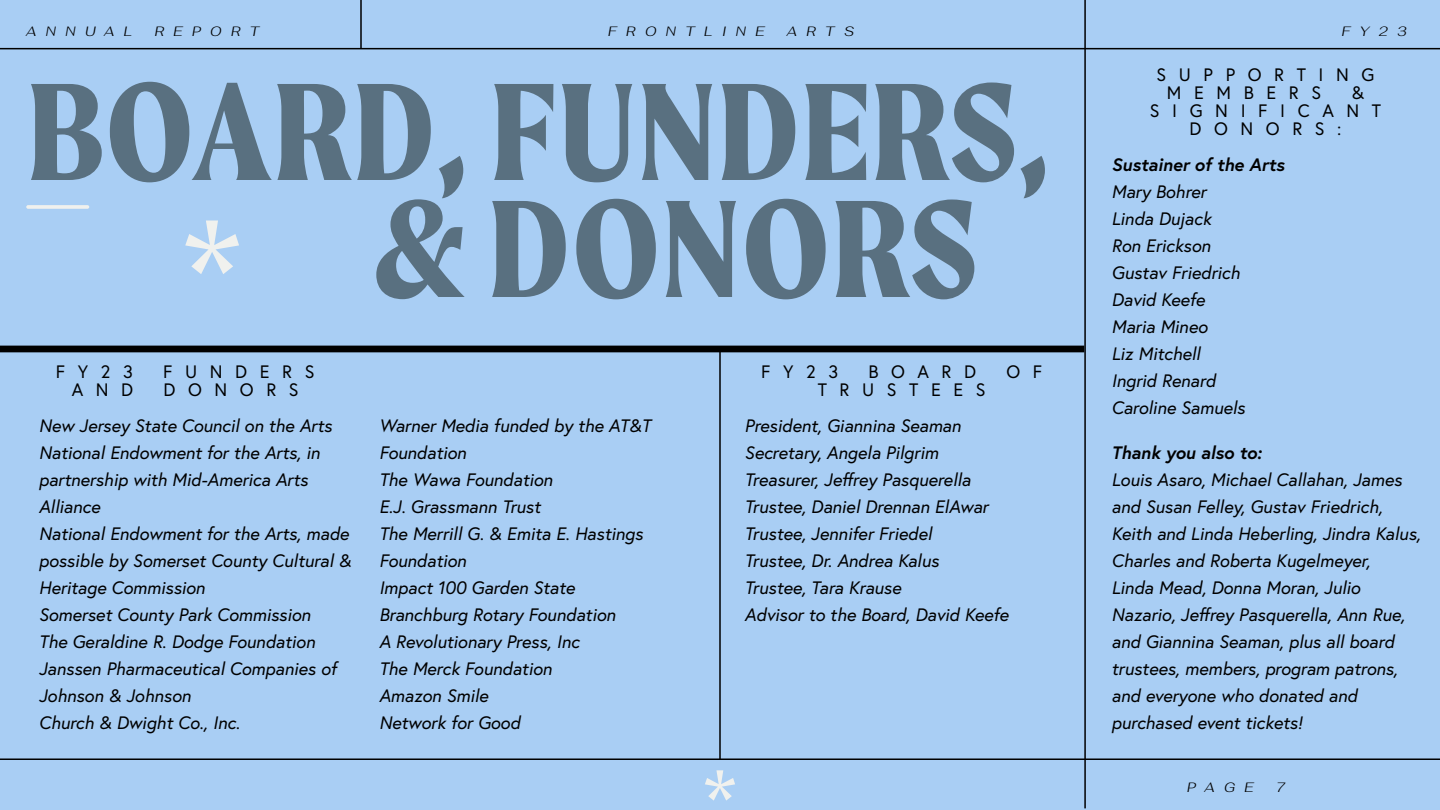
<style>
.page{position:relative;width:1440px;height:810px;background:#a9cef4}
.page>*{position:absolute;margin:0;border:0;box-sizing:border-box;transform-origin:0 0}
.Heading{font:700 147.75px "Moret";color:#597080}
.Body{font:italic 18px/27px "Europa";color:#000}
.t1{font:18px/18px "Europa";letter-spacing:.7em;color:#000}
.Body-2{font:italic 700 18px "Europa";color:#000}
.Subheading{font:italic 300 13.5px "Fahkwang";letter-spacing:.7em;color:#000}
</style>
<div class="page">
<svg style="left:185px;top:220px;width:54px;height:54px"></svg>
<hr style="left:0;top:48px;width:1440px;height:1px;background:#000">
<hr style="left:360px;top:0;width:2px;height:49px;background:#000">
<hr style="left:719px;top:349px;width:2px;height:410px;background:#000">
<div style="left:0;top:346px;width:1084px;height:6px;background:#000"></div>
<hr style="left:0;top:758px;width:1440px;height:2px;background:#000">
<hr style="left:1084px;top:0;width:2px;height:808px;background:#000">
<svg style="left:705px;top:770px;width:30px;height:31px"></svg>
<hr style="left:26px;top:205px;width:63px;height:4px;background:#f0f1ee;border-radius:2px">
<p class="Subheading" style="left:26px;top:20px;width:108px">ANNUAL</p>
<p class="Subheading" style="left:155px;top:20px;width:106px">REPORT</p>
<p class="Subheading" style="left:608px;top:20px;width:158px">FRONTLINE</p>
<p class="Subheading" style="left:787px;top:20px;width:69px">ARTS</p>
<p class="Subheading" style="left:1342px;top:20px;width:66px">FY23</p>
<p class="Heading" style="left:26px;top:45px;width:1025px">BOARD, FUNDERS,</p>
<p class="Heading" style="left:374px;top:162px;width:606px">&amp; DONORS</p>
<p class="t1" style="left:56px;top:362px;width:79px">FY23</p>
<p class="t1" style="left:163px;top:362px;width:153px">FUNDERS</p>
<p class="t1" style="left:72px;top:380px;width:63px">AND</p>
<p class="t1" style="left:164px;top:380px;width:137px">DONORS</p>
<p class="Body" style="left:39px;top:412px;width:295px">New Jersey State Council on the Arts</p>
<p class="Body" style="left:39px;top:439px;width:283px">National Endowment for the Arts, in partnership with Mid-America Arts<br>Alliance</p>
<p class="Body" style="left:39px;top:520px;width:314px;text-align:justify">National Endowment for the Arts, made possible by Somerset County Cultural &amp; Heritage Commission</p>
<p class="Body" style="left:39px;top:601px;width:273px">Somerset County Park Commission</p>
<p class="Body" style="left:39px;top:628px;width:278px">The Geraldine R. Dodge Foundation</p>
<p class="Body" style="left:39px;top:655px;width:299px">Janssen Pharmaceutical Companies of<br>Johnson &amp; Johnson</p>
<p class="Body" style="left:39px;top:709px;width:203px">Church &amp; Dwight Co., Inc.</p>
<p class="Body" style="left:379px;top:412px;width:273px">Warner Media funded by the AT&amp;T<br>Foundation</p>
<p class="Body" style="left:379px;top:466px;width:175px">The Wawa Foundation</p>
<p class="Body" style="left:379px;top:493px;width:163px">E.J. Grassmann Trust</p>
<p class="Body" style="left:379px;top:520px;width:266px">The Merrill G. &amp; Emita E. Hastings<br>Foundation</p>
<p class="Body" style="left:379px;top:574px;width:198px">Impact 100 Garden State</p>
<p class="Body" style="left:379px;top:601px;width:238px">Branchburg Rotary Foundation</p>
<p class="Body" style="left:379px;top:628px;width:202px">A Revolutionary Press, Inc</p>
<p class="Body" style="left:379px;top:655px;width:174px">The Merck Foundation</p>
<p class="Body" style="left:379px;top:682px;width:111px">Amazon Smile</p>
<p class="Body" style="left:379px;top:709px;width:143px">Network for Good</p>
<p class="t1" style="left:761px;top:362px;width:79px">FY23</p>
<p class="t1" style="left:868px;top:362px;width:109px">BOARD</p>
<p class="t1" style="left:1006px;top:362px;width:37px">O F</p>
<p class="t1" style="left:818px;top:380px;width:169px">TRUSTEES</p>
<p class="Body" style="left:745px;top:412px;width:218px">President, Giannina Seaman</p>
<p class="Body" style="left:745px;top:439px;width:195px">Secretary, Angela Pilgrim</p>
<p class="Body" style="left:745px;top:466px;width:228px">Treasurer, Jeffrey Pasquerella</p>
<p class="Body" style="left:745px;top:493px;width:245px">Trustee, Daniel Drennan ElAwar</p>
<p class="Body" style="left:745px;top:520px;width:189px">Trustee, Jennifer Friedel</p>
<p class="Body" style="left:745px;top:547px;width:196px">Trustee, Dr. Andrea Kalus</p>
<p class="Body" style="left:745px;top:574px;width:158px">Trustee, Tara Krause</p>
<p class="Body" style="left:745px;top:601px;width:265px">Advisor to the Board, David Keefe</p>
<p class="t1" style="left:1167px;top:65px;width:209px;text-indent:-10px">SUPPORTING<br>MEMBERS</p>
<p class="t1" style="left:1351px;top:83px;width:14px">&amp;</p>
<p class="t1" style="left:1150px;top:101px;width:233px">SIGNIFICANT</p>
<p class="t1" style="left:1190px;top:119px;width:153px">DONORS:</p>
<p class="Body-2" style="left:1112px;top:152px;width:175px">Sustainer of the Arts</p>
<p class="Body" style="left:1112px;top:178px;width:96px">Mary Bohrer</p>
<p class="Body" style="left:1112px;top:205px;width:101px">Linda Dujack</p>
<p class="Body" style="left:1112px;top:232px;width:100px">Ron Erickson</p>
<p class="Body" style="left:1112px;top:259px;width:130px">Gustav Friedrich</p>
<p class="Body" style="left:1112px;top:286px;width:95px">David Keefe</p>
<p class="Body" style="left:1112px;top:313px;width:97px">Maria Mineo</p>
<p class="Body" style="left:1112px;top:340px;width:90px">Liz Mitchell</p>
<p class="Body" style="left:1112px;top:367px;width:106px">Ingrid Renard</p>
<p class="Body" style="left:1112px;top:394px;width:135px">Caroline Samuels</p>
<p class="Body-2" style="left:1112px;top:440px;width:152px">Thank you also to:</p>
<p class="Body" style="left:1112px;top:466px;width:311px">Louis Asaro, Michael Callahan, James and Susan Felley, Gustav Friedrich, Keith and Linda Heberling, Jindra Kalus, Charles and Roberta Kugelmeyer,<br>Linda Mead, Donna Moran, Julio Nazario, Jeffrey Pasquerella, Ann Rue, and Giannina Seaman, plus all board trustees, members, program patrons, and everyone who donated and purchased event tickets!</p>
<p class="Subheading" style="left:1187px;top:776px;width:68px">PAGE</p>
<p class="Subheading" style="left:1276px;top:776px;width:11px">7</p>
</div>
